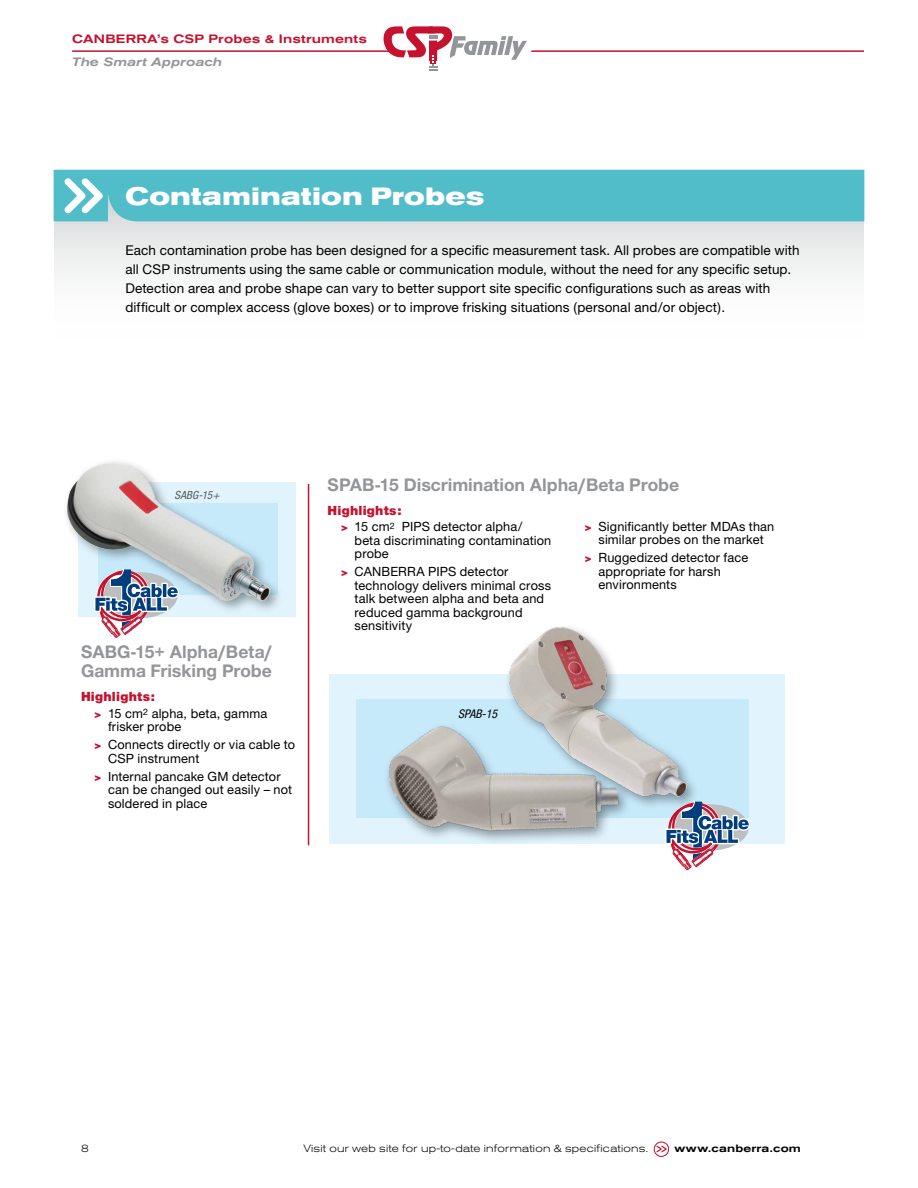
<style>
.page{position:relative;width:918px;height:1188px;background:#fff}
.page>*{position:absolute;margin:0;border:0;box-sizing:border-box;transform-origin:0 0}
.t1{font:700 expanded 24.75px "Akzidenz Grotesk BQ";letter-spacing:.025em;color:#fff}
.t2{font:700 18.75px/19.5px "Nimbus AREVA";color:#939598}
.t3{font:13.5px/18.8px "Helvetica Neue";letter-spacing:.01em;color:#000}
.t4{font:12.75px/13.5px "Helvetica Neue";letter-spacing:.01em;color:#000}
.t5{font:500 expanded 12px "Akzidenz Grotesk BQ";letter-spacing:.02em;color:#c4122f}
.t6{font:italic 500 expanded 12px "Akzidenz Grotesk BQ";letter-spacing:.01em;color:#939598}
.t7{font:italic condensed 12px "Helvetica Neue";color:#000}
.t8{font:italic condensed 11.25px "Helvetica Neue";letter-spacing:.015em;color:#58595b}
.t9{font:300 expanded 10.5px "Akzidenz Grotesk BQ";letter-spacing:.025em;color:#000}
.t10{font:500 expanded 10.5px "Akzidenz Grotesk BQ";letter-spacing:.025em;color:#000}
.s1{font-weight:900;color:#c4122f}
.s2{font-weight:900;font-size:11.25px;color:#c4122f}
</style>
<div class="page">
<hr style="left:72px;top:50px;width:792px;height:2px;background:#c4122f">
<svg style="left:654px;top:1142px;width:15px;height:14px"></svg>
<div style="left:654px;top:1142px;width:15px;height:15px;border:1px solid #c4122f;border-radius:50%"></div>
<svg style="left:657px;top:1145px;width:9px;height:8px"></svg>
<svg style="left:384px;top:26px;width:150px;height:45px"></svg>
<div style="left:78px;top:482px;width:218px;height:135px;background:#e1f4fd"></div>
<svg style="left:54px;top:221px;width:809px;height:55px;fill:#ebecec"></svg>
<div style="left:54px;top:170px;width:810px;height:51px;background:#51bdc9"></div>
<div style="left:62px;top:458px;width:222px;height:157px;background:#000;opacity:.4"></div>
<img style="left:63px;top:459px;width:207px;height:148px">
<div style="left:329px;top:674px;width:456px;height:169px;background:#e1f4fd"></div>
<div style="left:356px;top:699px;width:393px;height:119px;background:#c7eafb"></div>
<img style="left:377px;top:725px;width:249px;height:119px">
<div style="left:504px;top:622px;width:196px;height:188px;background:#000;opacity:.4"></div>
<img style="left:509px;top:627px;width:177px;height:169px">
<hr style="left:308px;top:484px;width:1px;height:361px;background:#c4122f">
<svg style="left:664px;top:800px;width:89px;height:71px"></svg>
<svg style="left:93px;top:568px;width:88px;height:70px"></svg>
<p class="t5" style="left:72px;top:32px;width:296px">CANBERRA’s CSP Probes &amp; Instruments</p>
<p class="t6" style="left:72px;top:55px;width:152px">The Smart Approach</p>
<h1 class="t1" style="left:125px;top:182px;width:360px">Contamination Probes</h1>
<p class="t3" style="left:125px;top:241px;width:676px">Each contamination probe has been designed for a specific measurement task. All probes are compatible with all CSP instruments using the same cable or communication module, without the need for any specific setup.<br>Detection area and probe shape can vary to better support site specific configurations such as areas with difficult or complex access (glove boxes) or to improve frisking situations (personal and/or object).</p>
<p class="t8" style="left:175px;top:489px;width:46px">SABG-15+</p>
<h2 class="t2" style="left:81px;top:642px;width:193px">SABG-15+ Alpha/Beta/<br>Gamma Frisking Probe</h2>
<p class="t4" style="left:94px;top:688px;width:174px;line-height:16.5px;text-indent:-13px"><span class="s1">Highlights:<br></span><span class="s2">&gt;</span> 15 cm<sup>2</sup> alpha, beta, gamma</p>
<p class="t4" style="left:94px;top:718px;width:202px;line-height:18px;text-indent:14px">frisker probe<br><span class="s2">&gt;</span> Connects directly or via cable to</p>
<p class="t4" style="left:94px;top:749px;width:188px;line-height:18px;text-indent:14px">CSP instrument<br><span class="s2">&gt;</span> Internal pancake GM detector</p>
<p class="t4" style="left:108px;top:783px;width:186px">can be changed out easily – not soldered in place</p>
<h2 class="t2" style="left:328px;top:475px;width:353px">SPAB-15 Discrimination Alpha/Beta Probe</h2>
<p class="t4" style="left:341px;top:502px;width:183px;line-height:16.5px;text-indent:-13px"><span class="s1">Highlights:<br></span><span class="s2">&gt;</span> 15 cm<sup>2</sup> PIPS detector alpha/</p>
<p class="t4" style="left:355px;top:533px;width:198px">beta discriminating contamination probe</p>
<p class="t4" style="left:355px;top:565px;width:198px;text-indent:-14px"><span class="s2">&gt;</span> CANBERRA PIPS detector technology delivers minimal cross talk between alpha and beta and reduced gamma background sensitivity</p>
<p class="t4" style="left:585px;top:519px;width:191px;text-align:center"><span class="s2">&gt;</span> Significantly better MDAs than similar probes on the market</p>
<p class="t4" style="left:598px;top:551px;width:151px;text-indent:-14px"><span class="s2">&gt;</span> Ruggedized detector face appropriate for harsh environments</p>
<p class="t7" style="left:458px;top:707px;width:41px">SPAB-15</p>
<p class="t9" style="left:81px;top:1142px;width:9px">8</p>
<p class="t9" style="left:303px;top:1142px;width:347px">Visit our web site for up-to-date information &amp; specifications.</p>
<p class="t10" style="left:674px;top:1142px;width:128px">www.canberra.com</p>
</div>
